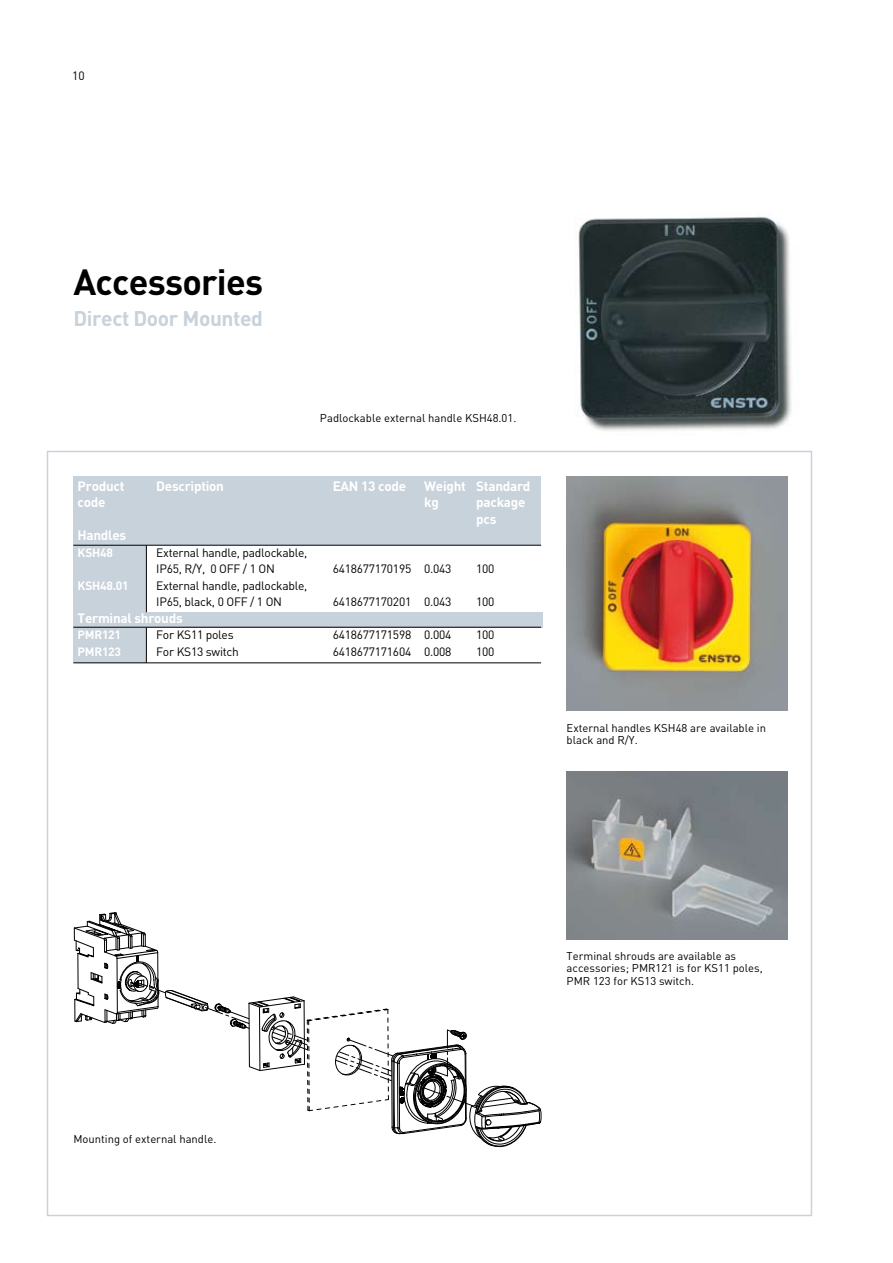
<style>
.page{position:relative;width:893px;height:1263px;background:#fff}
.page>*{position:absolute;margin:0;border:0;box-sizing:border-box;transform-origin:0 0}
.t1{font:700 36px "DIN Pro";letter-spacing:-.02em;color:#000}
.t2{font:700 21px "DIN Pro";letter-spacing:-.02em;color:#c8d2db}
.t3{font:700 13.5px/16.5px "DIN Pro";letter-spacing:-.02em;color:#fff}
.t4{font:12px/16.5px "DIN Pro";letter-spacing:-.02em;color:#000}
.t5{font:700 12px "DIN Pro";letter-spacing:-.02em;color:#fff}
.t6{font:11.25px/12.8px "DIN Pro";color:#000}
</style>
<div class="page">
<img style="left:575px;top:216px;width:217px;height:215px">
<div style="left:73px;top:476px;width:468px;height:69px;background:#c8d2db"></div>
<div style="left:73px;top:522px;width:73px;height:141px;background:#c8d2db"></div>
<div style="left:125px;top:612px;width:418px;height:15px;background:#c8d2db"></div>
<img style="left:567px;top:476px;width:221px;height:234px">
<svg style="left:73px;top:912px;width:468px;height:236px"></svg>
<img style="left:567px;top:771px;width:221px;height:169px">
<hr style="left:73px;top:663px;width:468px;height:1px;background:#000">
<hr style="left:73px;top:627px;width:468px;height:1px;background:#000">
<hr style="left:73px;top:545px;width:468px;height:1px;background:#000">
<hr style="left:146px;top:545px;width:1px;height:67px;background:#000">
<hr style="left:146px;top:627px;width:1px;height:36px;background:#000">
<p class="t4" style="left:72px;top:67px;width:14px">10</p>
<h1 class="t1" style="left:73px;top:258px;width:191px">Accessories</h1>
<h2 class="t2" style="left:73px;top:305px;width:191px">Direct Door Mounted</h2>
<p class="t6" style="left:320px;top:412px;width:198px">Padlockable external handle KSH48.01.</p>
<p class="t3" style="left:78px;top:477px;width:48px">Product</p>
<p class="t3" style="left:156px;top:477px;width:69px">Description</p>
<p class="t3" style="left:333px;top:477px;width:75px">EAN 13 code</p>
<p class="t3" style="left:424px;top:477px;width:108px">Weight Standard</p>
<p class="t3" style="left:78px;top:493px;width:29px">code</p>
<p class="t3" style="left:424px;top:493px;width:16px">kg</p>
<p class="t3" style="left:476px;top:493px;width:51px">package pcs</p>
<p class="t3" style="left:78px;top:526px;width:50px">Handles</p>
<p class="t5" style="left:78px;top:544px;width:37px">KSH48</p>
<p class="t4" style="left:156px;top:544px;width:153px">External handle, padlockable,<br>IP65, R/Y, 0 OFF / 1 ON</p>
<p class="t4" style="left:333px;top:560px;width:120px">6418677170195 0.043</p>
<p class="t4" style="left:476px;top:560px;width:20px">100</p>
<p class="t5" style="left:78px;top:577px;width:53px">KSH48.01</p>
<p class="t4" style="left:156px;top:577px;width:153px">External handle, padlockable,<br>IP65, black, 0 OFF / 1 ON</p>
<p class="t4" style="left:333px;top:593px;width:120px">6418677170201 0.043</p>
<p class="t4" style="left:476px;top:593px;width:20px">100</p>
<p class="t3" style="left:78px;top:609px;width:107px">Terminal shrouds</p>
<p class="t5" style="left:78px;top:627px;width:45px">PMR121</p>
<p class="t4" style="left:156px;top:626px;width:79px">For KS11 poles</p>
<p class="t4" style="left:333px;top:626px;width:120px">6418677171598 0.004</p>
<p class="t4" style="left:476px;top:626px;width:20px">100</p>
<p class="t5" style="left:78px;top:643px;width:45px">PMR123</p>
<p class="t4" style="left:156px;top:643px;width:84px">For KS13 switch</p>
<p class="t4" style="left:333px;top:643px;width:120px">6418677171604 0.008</p>
<p class="t4" style="left:476px;top:643px;width:20px">100</p>
<p class="t6" style="left:567px;top:721px;width:201px">External handles KSH48 are available in black and R/Y.</p>
<p class="t6" style="left:73px;top:1132px;width:145px">Mounting of external handle.</p>
<p class="t6" style="left:567px;top:949px;width:198px">Terminal shrouds are available as accessories; PMR121 is for KS11 poles,<br>PMR 123 for KS13 switch.</p>
</div>
